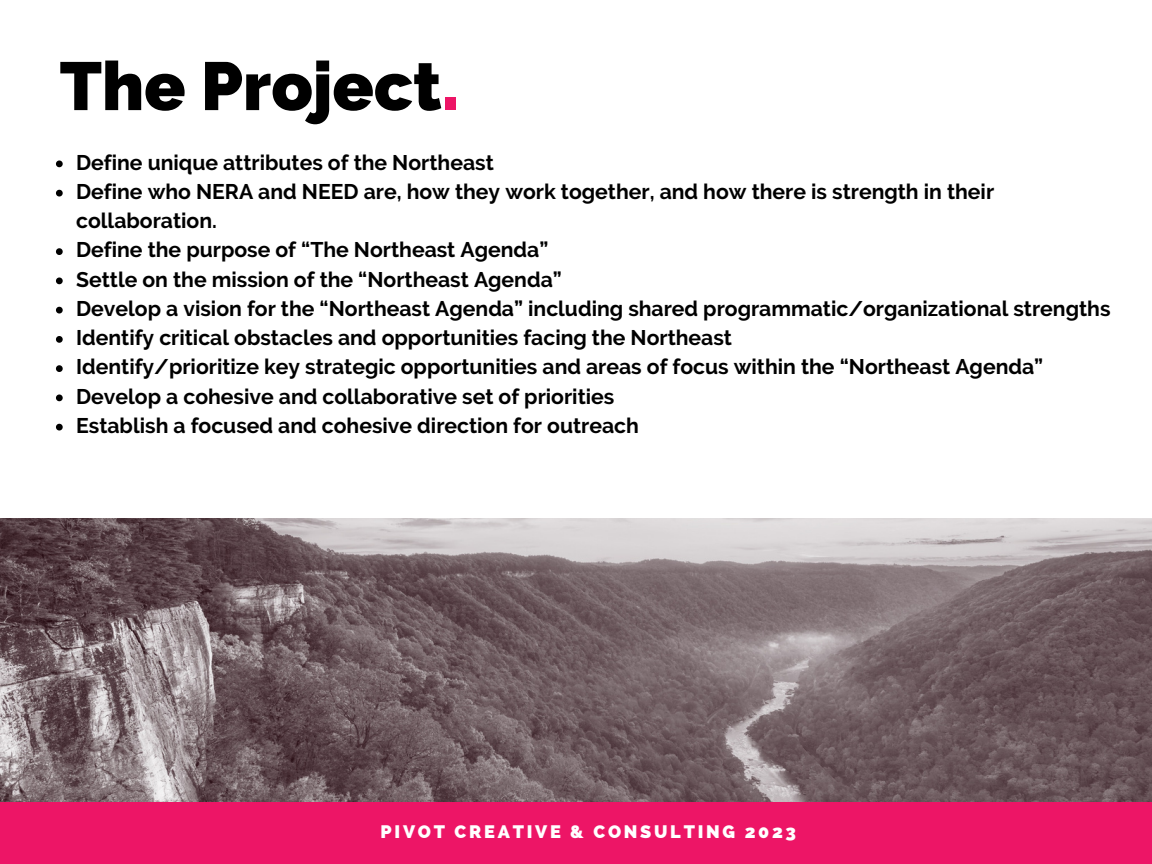
<style>
.page{position:relative;width:1152px;height:864px;background:#fff}
.page>*{position:absolute;margin:0;border:0;box-sizing:border-box;transform-origin:0 0}
.t1{font:800 67.95px "Raleway";color:#000}
.t2{font:700 21.15px/29.2px "Raleway";color:#000}
.t3{font:800 18.15px "Raleway";letter-spacing:.15em;color:#fff}
.s1{color:#ed1566}
</style>
<div class="page">
<div style="left:0;top:801px;width:1152px;height:63px;background:#ed1566"></div>
<img style="left:1px;top:519px;width:1151px;height:282px">
<svg style="left:56px;top:161px;width:7px;height:6px"></svg>
<svg style="left:56px;top:190px;width:7px;height:7px"></svg>
<svg style="left:56px;top:248px;width:7px;height:7px"></svg>
<svg style="left:56px;top:278px;width:7px;height:6px"></svg>
<svg style="left:56px;top:307px;width:7px;height:7px"></svg>
<svg style="left:56px;top:336px;width:7px;height:7px"></svg>
<svg style="left:56px;top:365px;width:7px;height:7px"></svg>
<svg style="left:56px;top:395px;width:7px;height:6px"></svg>
<svg style="left:56px;top:424px;width:7px;height:7px"></svg>
<h1 class="t1" style="left:60px;top:46px;width:401px">The Project<span class="s1">.</span></h1>
<p class="t2" style="left:76px;top:147px;width:1036px">Define unique attributes of the Northeast<br>Define who NERA and NEED are, how they work together, and how there is strength in their collaboration.<br>Define the purpose of “The Northeast Agenda”<br>Settle on the mission of the “Northeast Agenda”<br>Develop a vision for the “Northeast Agenda” including shared programmatic/organizational strengths Identify critical obstacles and opportunities facing the Northeast<br>Identify/prioritize key strategic opportunities and areas of focus within the “Northeast Agenda” Develop a cohesive and collaborative set of priorities<br>Establish a focused and cohesive direction for outreach</p>
<p class="t3" style="left:381px;top:821px;width:417px">PIVOT CREATIVE &amp; CONSULTING 2023</p>
</div>
